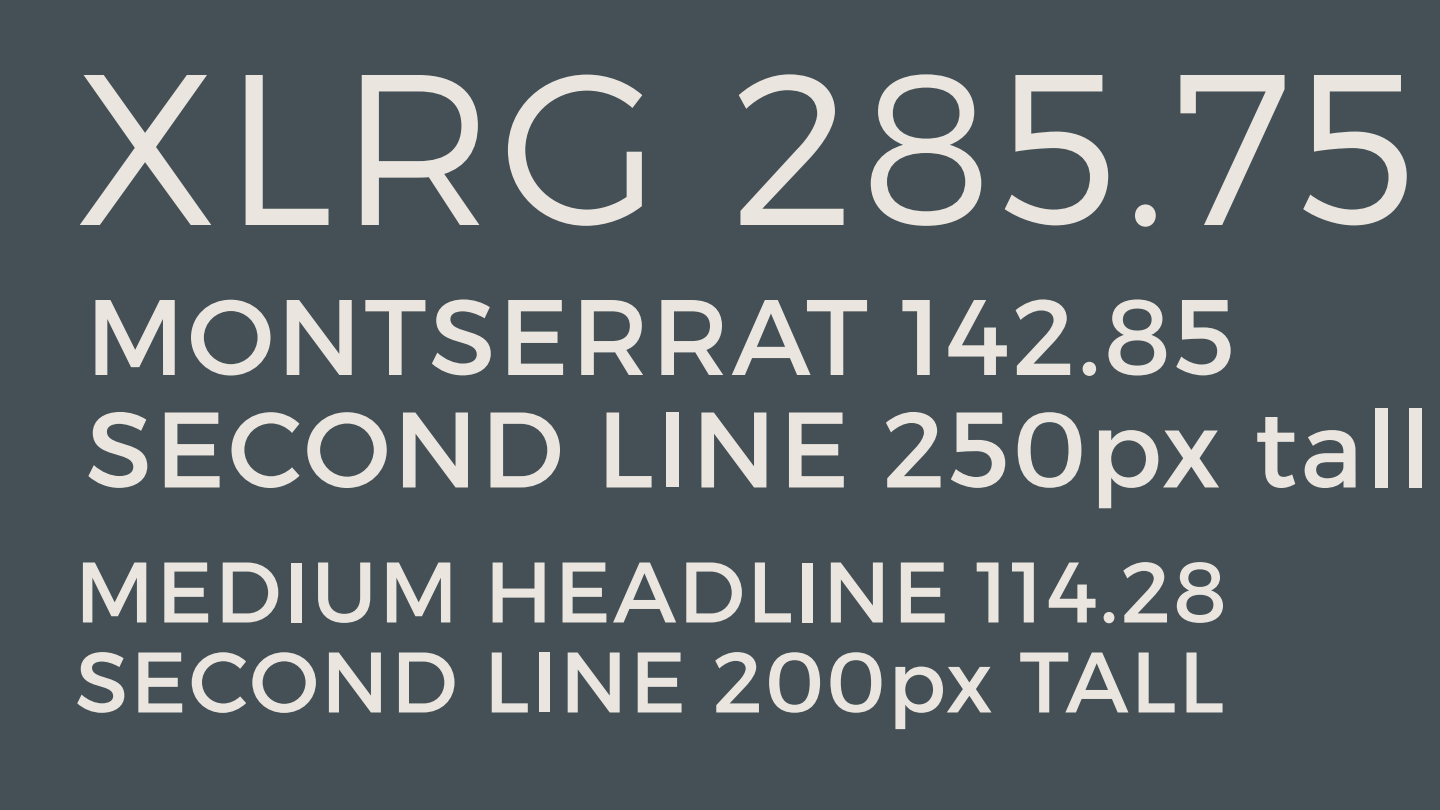
<style>
.page{position:relative;width:1440px;height:810px;background:#445055}
.page>*{position:absolute;margin:0;border:0;box-sizing:border-box;transform-origin:0 0}
.t1{font:300 214.35px "Montserrat";letter-spacing:.025em;color:#eae5de}
.t2{font:107.18px/112.5px "Montserrat";letter-spacing:.025em;color:#eae5de}
.t3{font:85.72px/90px "Montserrat";letter-spacing:.025em;color:#eae5de}
</style>
<div class="page">
<h1 class="t1" style="left:75px;top:18px;width:1344px">XLRG 285.75</h1>
<p class="t2" style="left:86px;top:280px;width:1347px">MONTSERRAT 142.85<br>SECOND LINE 250px tall</p>
<p class="t3" style="left:75px;top:547px;width:1153px">MEDIUM HEADLINE 114.28<br>SECOND LINE 200px TALL</p>
</div>
